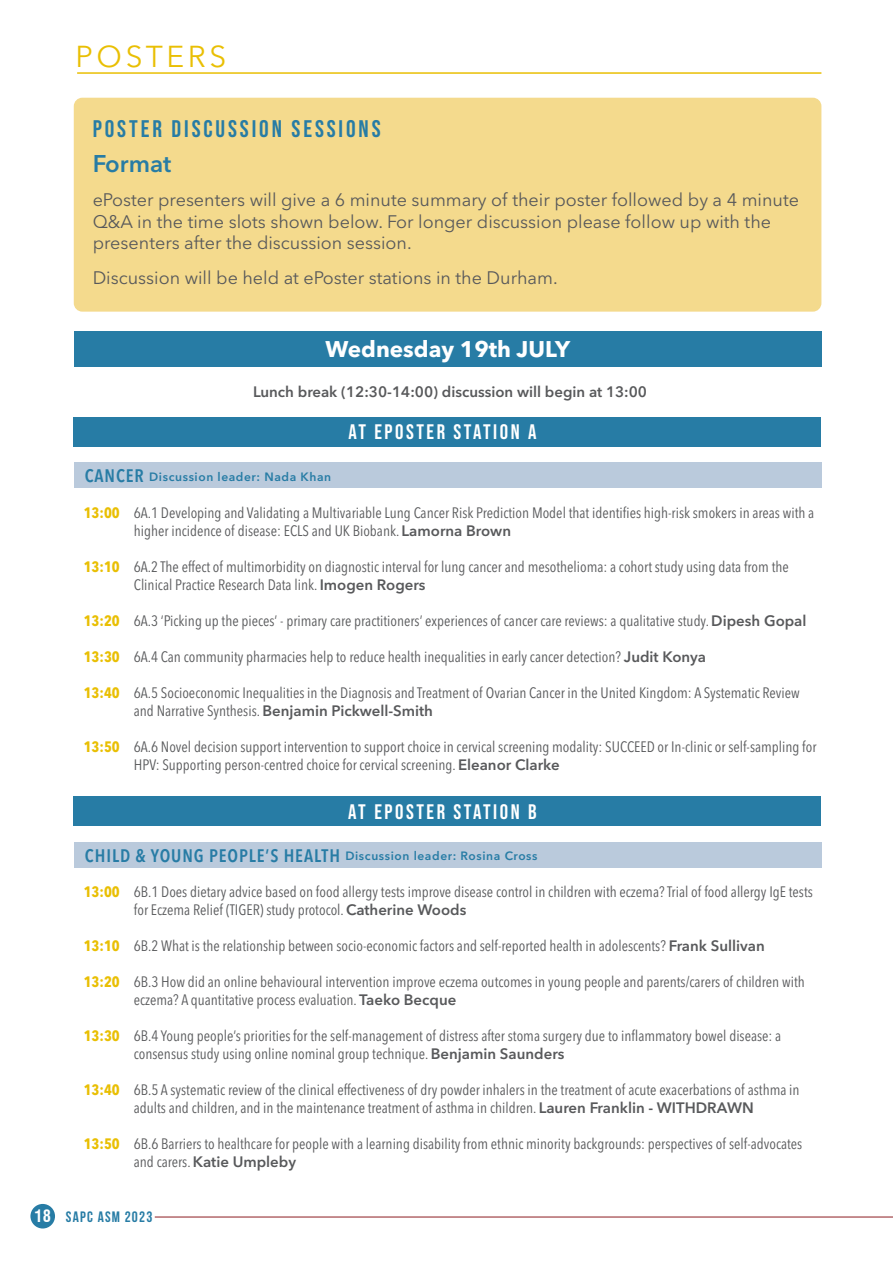
<style>
.page{position:relative;width:893px;height:1263px;background:#fff}
.page>*{position:absolute;margin:0;border:0;box-sizing:border-box;transform-origin:0 0}
.t1{font:30px "Avenir Next LT Pro";letter-spacing:.12em;color:#e9bf04}
.t2{font:24px "Bebas Neue";letter-spacing:.12em;color:#277ca5}
.t3{font:600 24px "Avenir Next LT Pro";color:#277ca5}
.t4{font:700 22.5px "Avenir Next LT Pro";color:#fff}
.t5{font:21px "Bebas Neue";letter-spacing:.12em;color:#fff}
.t6{font:18px/21.6px "Avenir Next LT Pro";color:#58595b}
.t7{font:700 condensed 16.5px "Swiss 721 BT";color:#fff}
.t8{font:700 15.15px "Bebas Neue";letter-spacing:.08em;color:#277ca5}
.t9{font:condensed 15px/18px "Avenir Next LT Pro";color:#58595b}
.t10{font:700 condensed 15px "Avenir Next LT Pro";color:#e9bf04}
.t11{font:600 15px "Avenir Next LT Pro";color:#58595b}
.t12{font:600 12px "Avenir Next LT Pro";letter-spacing:.05em;color:#277ca5}
.s1{font-stretch:condensed;font-size:18px}
.s2{font-weight:600;font-stretch:normal}
</style>
<div class="page">
<hr style="left:155px;top:1216px;width:738px;height:1px;background:#8d1c21">
<div style="left:74px;top:417px;width:747px;height:29px;background:#277ca5"></div>
<div style="left:74px;top:331px;width:747px;height:35px;background:#277ca5"></div>
<div style="left:74px;top:462px;width:747px;height:26px;background:#bacadc"></div>
<div style="left:74px;top:98px;width:747px;height:214px;background:#f4da8d;border-radius:9px"></div>
<hr style="left:77px;top:72px;width:744px;height:2px;background:#e9bf04">
<div style="left:74px;top:797px;width:747px;height:29px;background:#277ca5"></div>
<div style="left:74px;top:842px;width:747px;height:26px;background:#bacadc"></div>
<div style="left:30px;top:1204px;width:25px;height:24px;background:#277ca5;border-radius:50%"></div>
<h1 class="t1" style="left:76px;top:39px;width:152px">POSTERS</h1>
<h2 class="t2" style="left:93px;top:115px;width:289px">POSTER DISCUSSION SESSIONS</h2>
<h2 class="t3" style="left:93px;top:149px;width:80px">Format</h2>
<p class="t6" style="left:93px;top:189px;width:708px">ePoster presenters will give a 6 minute summary of their poster followed by a 4 minute<br>Q&amp;A in the time slots shown below. For longer discussion please follow up with the presenters after the discussion session.</p>
<p class="t6" style="left:93px;top:267px;width:467px">Discussion will be held at ePoster stations in the Durham.</p>
<p class="t7" style="left:34px;top:1206px;width:18px">18</p>
<h3 class="t4" style="left:326px;top:335px;width:246px">Wednesday 19th JULY</h3>
<p class="t11" style="left:253px;top:383px;width:396px">Lunch break (12:30-14:00) discussion will begin at 13:00</p>
<h3 class="t5" style="left:348px;top:420px;width:190px">AT EPOSTER STATION A</h3>
<p class="t12" style="left:85px;top:469px;width:248px"><span class="s1">CANCER</span> Discussion leader: Nada Khan</p>
<p class="t10" style="left:84px;top:503px;width:37px">13:00</p>
<p class="t10" style="left:84px;top:557px;width:37px">13:10</p>
<p class="t10" style="left:84px;top:611px;width:37px">13:20</p>
<p class="t10" style="left:84px;top:647px;width:37px">13:30</p>
<p class="t10" style="left:84px;top:683px;width:37px">13:40</p>
<p class="t10" style="left:84px;top:737px;width:37px">13:50</p>
<p class="t9" style="left:134px;top:503px;width:682px">6A.1 Developing and Validating a Multivariable Lung Cancer Risk Prediction Model that identifies high-risk smokers in areas with a higher incidence of disease: ECLS and UK Biobank. <span class="s2">Lamorna Brown</span></p>
<p class="t9" style="left:134px;top:557px;width:656px">6A.2 The effect of multimorbidity on diagnostic interval for lung cancer and mesothelioma: a cohort study using data from the<br>Clinical Practice Research Data link. <span class="s2">Imogen Rogers</span></p>
<p class="t9" style="left:134px;top:611px;width:674px">6A.3 ‘Picking up the pieces’ - primary care practitioners’ experiences of cancer care reviews: a qualitative study. <span class="s2">Dipesh Gopal</span></p>
<p class="t9" style="left:134px;top:647px;width:574px">6A.4 Can community pharmacies help to reduce health inequalities in early cancer detection? <span class="s2">Judit Konya</span></p>
<p class="t9" style="left:134px;top:683px;width:667px">6A.5 Socioeconomic Inequalities in the Diagnosis and Treatment of Ovarian Cancer in the United Kingdom: A Systematic Review and Narrative Synthesis. <span class="s2">Benjamin Pickwell-Smith</span></p>
<p class="t9" style="left:134px;top:737px;width:684px">6A.6 Novel decision support intervention to support choice in cervical screening modality: SUCCEED or In-clinic or self-sampling for<br>HPV: Supporting person-centred choice for cervical screening. <span class="s2">Eleanor Clarke</span></p>
<h3 class="t5" style="left:348px;top:800px;width:190px">AT EPOSTER STATION B</h3>
<p class="t12" style="left:85px;top:849px;width:454px"><span class="s1">CHILD &amp; YOUNG PEOPLE’S HEALTH</span> Discussion leader: Rosina Cross</p>
<p class="t10" style="left:84px;top:883px;width:37px">13:00</p>
<p class="t10" style="left:84px;top:937px;width:37px">13:10</p>
<p class="t10" style="left:84px;top:973px;width:37px">13:20</p>
<p class="t10" style="left:84px;top:1027px;width:37px">13:30</p>
<p class="t10" style="left:84px;top:1081px;width:37px">13:40</p>
<p class="t10" style="left:84px;top:1135px;width:37px">13:50</p>
<p class="t9" style="left:134px;top:883px;width:681px">6B.1 Does dietary advice based on food allergy tests improve disease control in children with eczema? Trial of food allergy IgE tests for Eczema Relief (TIGER) study protocol. <span class="s2">Catherine Woods</span></p>
<p class="t9" style="left:134px;top:937px;width:632px">6B.2 What is the relationship between socio-economic factors and self-reported health in adolescents? <span class="s2">Frank Sullivan</span></p>
<p class="t9" style="left:134px;top:973px;width:672px">6B.3 How did an online behavioural intervention improve eczema outcomes in young people and parents/carers of children with eczema? A quantitative process evaluation. <span class="s2">Taeko Becque</span></p>
<p class="t9" style="left:134px;top:1027px;width:649px">6B.4 Young people’s priorities for the self-management of distress after stoma surgery due to inflammatory bowel disease: a consensus study using online nominal group technique. <span class="s2">Benjamin Saunders</span></p>
<p class="t9" style="left:134px;top:1081px;width:667px">6B.5 A systematic review of the clinical effectiveness of dry powder inhalers in the treatment of acute exacerbations of asthma in adults and children, and in the maintenance treatment of asthma in children. <span class="s2">Lauren Franklin - WITHDRAWN</span></p>
<p class="t9" style="left:134px;top:1135px;width:670px">6B.6 Barriers to healthcare for people with a learning disability from ethnic minority backgrounds: perspectives of self-advocates and carers. <span class="s2">Katie Umpleby</span></p>
<p class="t8" style="left:66px;top:1208px;width:88px">SAPC ASM 2023</p>
</div>
